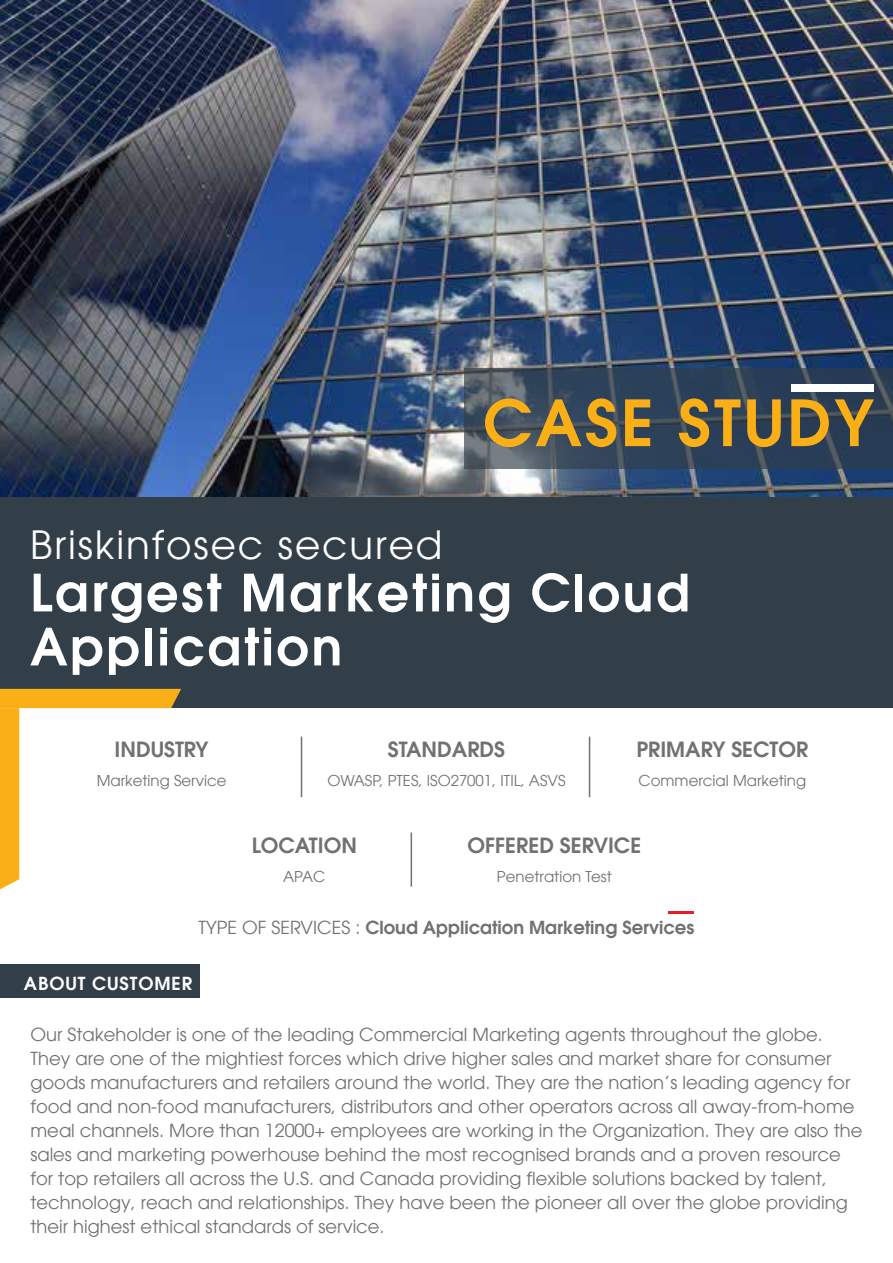
<style>
.page{position:relative;width:893px;height:1263px;background:#fff}
.page>*{position:absolute;margin:0;border:0;box-sizing:border-box;transform-origin:0 0}
.t1{font:600 63.15px "Avant Garde LT";letter-spacing:.05em;color:#fbaf17}
.t2{font:600 51px/54px "Avant Garde LT";letter-spacing:.05em;color:#fff}
.t3{font:39px "Avant Garde LT";letter-spacing:.05em;color:#fff}
.t4{font:600 21px "Avant Garde LT";color:#6f7271}
.t5{font:18px/24px "Avant Garde LT";color:#6f7271}
.t6{font:600 18px "Avant Garde LT";color:#6f7271}
.t7{font:600 18px "Avant Garde LT";letter-spacing:.05em;color:#fff}
.t8{font:15px "Avant Garde LT";color:#6f7271}
.s1{font-weight:400}
</style>
<div class="page">
<img style="left:0;top:0;width:893px;height:498px">
<svg style="left:465px;top:368px;width:428px;height:101px;background:#36475b"></svg>
<div style="left:0;top:498px;width:893px;height:210px;background:#323e48"></div>
<div style="left:0;top:965px;width:200px;height:33px;background:#323e48"></div>
<hr style="left:301px;top:736px;width:1px;height:61px;background:#6f7271">
<hr style="left:589px;top:736px;width:1px;height:61px;background:#6f7271">
<hr style="left:669px;top:912px;width:25px;height:2px;background:#e71e25">
<svg style="left:0;top:689px;width:181px;height:200px"></svg>
<div style="left:791px;top:384px;width:83px;height:8px;background:#fff"></div>
<hr style="left:411px;top:832px;width:1px;height:54px;background:#6f7271">
<h3 class="t3" style="left:30px;top:522px;width:414px">Briskinfosec secured</h3>
<h1 class="t1" style="left:483px;top:382px;width:393px">CASE STUDY</h1>
<h2 class="t2" style="left:30px;top:565px;width:661px">Largest Marketing Cloud<br>Application</h2>
<p class="t4" style="left:115px;top:736px;width:96px">INDUSTRY</p>
<p class="t8" style="left:97px;top:771px;width:131px">Marketing Service</p>
<p class="t8" style="left:327px;top:771px;width:240px">OWASP, PTES, ISO27001, ITIL, ASVS</p>
<p class="t8" style="left:639px;top:771px;width:169px">Commercial Marketing</p>
<p class="t4" style="left:388px;top:736px;width:119px">STANDARDS</p>
<p class="t4" style="left:636px;top:736px;width:173px">PRIMARY SECTOR</p>
<p class="t4" style="left:252px;top:832px;width:107px">LOCATION</p>
<p class="t4" style="left:467px;top:832px;width:175px">OFFERED SERVICE</p>
<p class="t8" style="left:283px;top:867px;width:44px">APAC</p>
<p class="t8" style="left:497px;top:867px;width:116px">Penetration Test</p>
<p class="t6" style="left:199px;top:915px;width:497px"><span class="s1">TYPE OF SERVICES :</span> Cloud Application Marketing Services</p>
<p class="t7" style="left:24px;top:971px;width:170px">ABOUT CUSTOMER</p>
<p class="t5" style="left:30px;top:1022px;width:834px">Our Stakeholder is one of the leading Commercial Marketing agents throughout the globe.<br>They are one of the mightiest forces which drive higher sales and market share for consumer goods manufacturers and retailers around the world. They are the nation’s leading agency for food and non-food manufacturers, distributors and other operators across all away-from-home meal channels. More than 12000+ employees are working in the Organization. They are also the sales and marketing powerhouse behind the most recognised brands and a proven resource for top retailers all across the U.S. and Canada providing flexible solutions backed by talent, technology, reach and relationships. They have been the pioneer all over the globe providing their highest ethical standards of service.</p>
</div>
